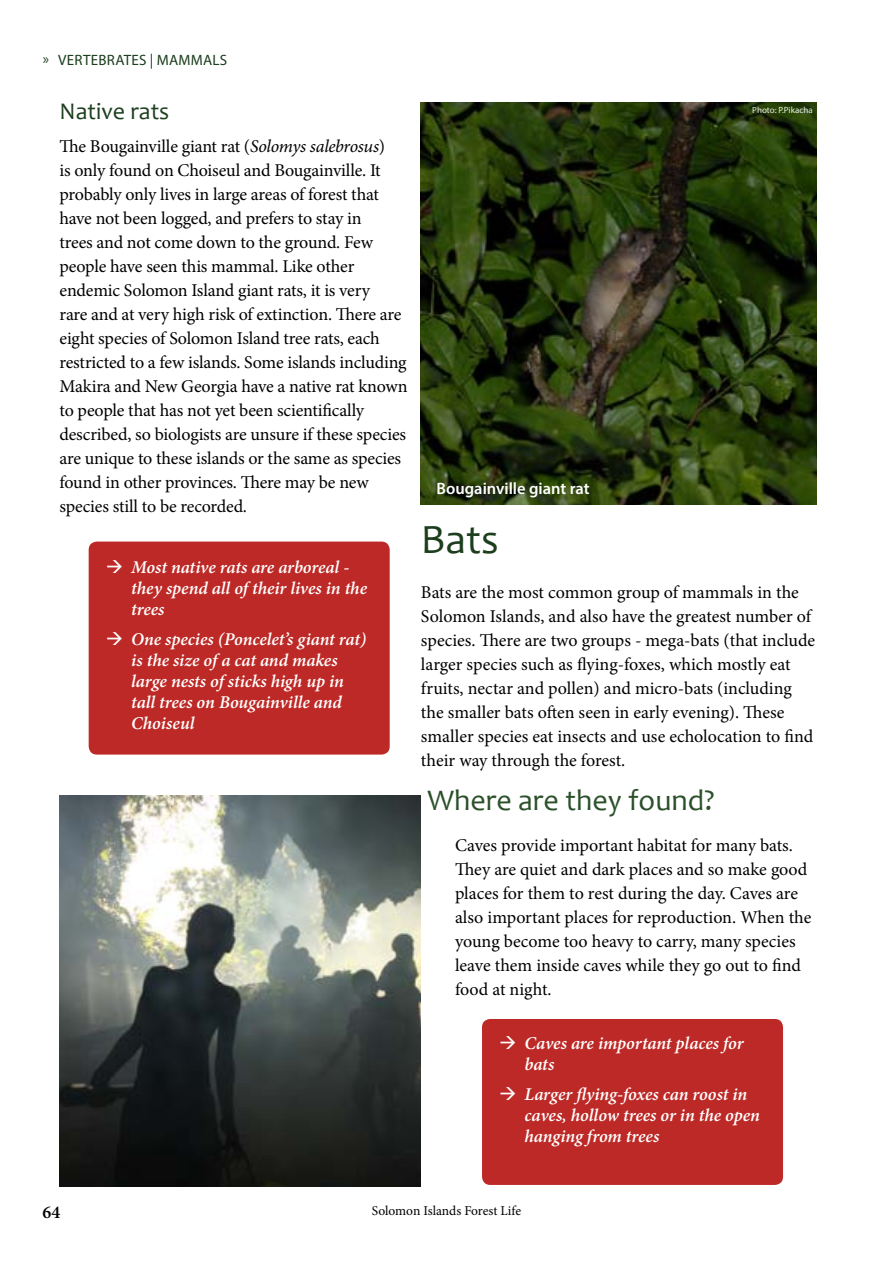
<style>
.page{position:relative;width:893px;height:1263px;background:#fff}
.page>*{position:absolute;margin:0;border:0;box-sizing:border-box;transform-origin:0 0}
.t1{font:42px "Candara";color:#1c3e1d}
.t2{font:30px "Candara";color:#2b502a}
.t3{font:24px "Candara";color:#1c3e1d}
.t4{font:18px/24px "Minion Pro";letter-spacing:-.01em;color:#000}
.t5{font:italic 600 18px/21px "Minion Pro";letter-spacing:-.005em;color:#fff}
.t6{font:600 18px "Minion Pro";color:#000}
.t7{font:600 16.5px "Myriad Pro";color:#fff}
.t8{font:15px "Myriad Pro";letter-spacing:.02em;color:#1c3e1d}
.t9{font:13.5px "Minion Pro";letter-spacing:-.005em;color:#000}
.t10{font:9px "Myriad Pro";color:#fff}
.s1{font-style:italic}
</style>
<div class="page">
<img style="left:421px;top:102px;width:395px;height:402px">
<img style="left:60px;top:795px;width:361px;height:391px">
<div style="left:88px;top:541px;width:302px;height:214px;background:#bd2926;border-radius:9px"></div>
<div style="left:87px;top:540px;width:304px;height:216px;border:2px solid #fff;border-radius:9px"></div>
<div style="left:481px;top:1018px;width:303px;height:168px;background:#bd2926;border-radius:9px"></div>
<div style="left:480px;top:1017px;width:304px;height:169px;border:2px solid #fff;border-radius:9px"></div>
<p class="t8" style="left:43px;top:51px;width:186px">» VERTEBRATES | MAMMALS</p>
<h3 class="t3" style="left:60px;top:97px;width:111px">Native rats</h3>
<p class="t4" style="left:60px;top:134px;width:350px">The Bougainville giant rat (<span class="s1">Solomys salebrosus</span>)<br>is only found on Choiseul and Bougainville. It probably only lives in large areas of forest that have not been logged, and prefers to stay in<br>trees and not come down to the ground. Few people have seen this mammal. Like other endemic Solomon Island giant rats, it is very<br>rare and at very high risk of extinction. There are eight species of Solomon Island tree rats, each restricted to a few islands. Some islands including Makira and New Georgia have a native rat known to people that has not yet been scientifically described, so biologists are unsure if these species are unique to these islands or the same as species found in other provinces. There may be new species still to be recorded.</p>
<p class="t5" style="left:131px;top:557px;width:237px">Most native rats are arboreal - they spend all of their lives in the trees</p>
<p class="t5" style="left:131px;top:628px;width:236px">One species (Poncelet’s giant rat) is the size of a cat and makes large nests of sticks high up in tall trees on Bougainville and<br>Choiseul</p>
<p class="t7" style="left:437px;top:478px;width:154px">Bougainville giant rat</p>
<p class="t10" style="left:752px;top:104px;width:62px">Photo: P.Pikacha</p>
<h1 class="t1" style="left:421px;top:512px;width:79px">Bats</h1>
<p class="t4" style="left:421px;top:580px;width:396px">Bats are the most common group of mammals in the Solomon Islands, and also have the greatest number of species. There are two groups - mega-bats (that include larger species such as flying-foxes, which mostly eat fruits, nectar and pollen) and micro-bats (including the smaller bats often seen in early evening). These smaller species eat insects and use echolocation to find their way through the forest.</p>
<h2 class="t2" style="left:427px;top:782px;width:289px">Where are they found?</h2>
<p class="t4" style="left:455px;top:834px;width:358px">Caves provide important habitat for many bats.<br>They are quiet and dark places and so make good places for them to rest during the day. Caves are also important places for reproduction. When the young become too heavy to carry, many species leave them inside caves while they go out to find food at night.</p>
<p class="t5" style="left:524px;top:1032px;width:221px">Caves are important places for bats</p>
<p class="t5" style="left:524px;top:1083px;width:237px">Larger flying-foxes can roost in caves, hollow trees or in the open hanging from trees</p>
<p class="t6" style="left:43px;top:1200px;width:19px">64</p>
<p class="t9" style="left:372px;top:1202px;width:151px">Solomon Islands Forest Life</p>
</div>
